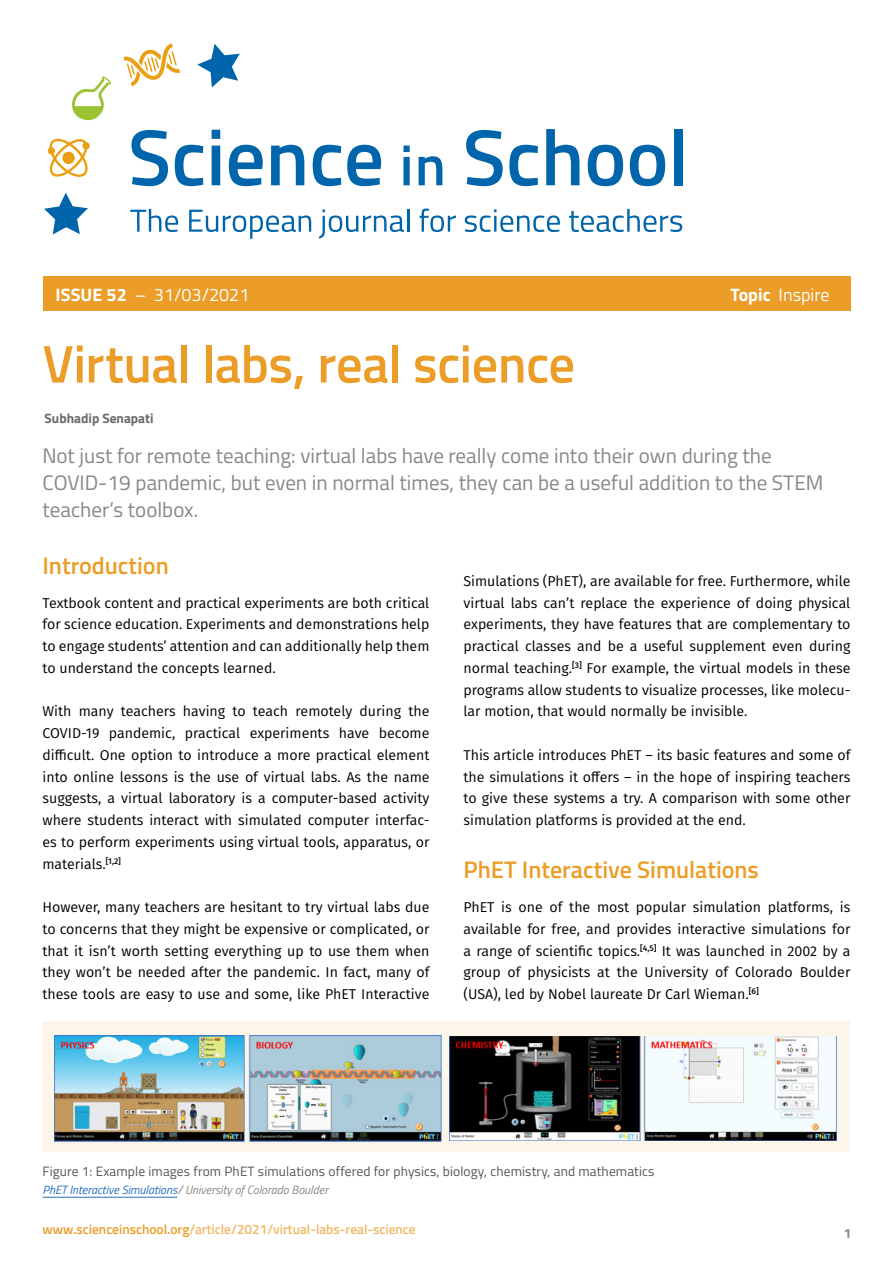
<style>
.page{position:relative;width:893px;height:1263px;background:#fff}
.page>*{position:absolute;margin:0;border:0;box-sizing:border-box;transform-origin:0 0}
.Heading_1{font:600 52.95px "Titillium Web";letter-spacing:-.01em;color:#eb9d28}
.Heading_2{font:600 24px "Titillium Web";color:#eb9d28}
.Teaser{font:21px/27px "Titillium Web";color:#878786}
.Issue{font:18px "Titillium Web";color:#fff}
.copy_FIRA{font:14.25px/21.8px "Fira Sans";color:#000;text-align:justify}
.t1{font:13.5px "Titillium Web";letter-spacing:.01em;color:#565656}
.t2{font:600 13.5px "Titillium Web";color:#f0b864}
.Author{font:700 13.5px "Titillium Web";color:#6a6a69}
.t3{font:700 13.5px "Titillium Web";color:#878786}
.Credit{font:italic 12px "Titillium Web";color:#878786}
.s1{font-weight:700}
.s2{color:#256fc1}
.s3{color:#eb9d28}
</style>
<div class="page">
<svg style="left:197px;top:44px;width:43px;height:44px"></svg>
<svg style="left:72px;top:76px;width:39px;height:45px"></svg>
<svg style="left:131px;top:130px;width:37px;height:56px"></svg>
<svg style="left:175px;top:145px;width:28px;height:41px"></svg>
<svg style="left:212px;top:130px;width:8px;height:55px"></svg>
<svg style="left:229px;top:145px;width:34px;height:41px"></svg>
<svg style="left:271px;top:145px;width:33px;height:40px"></svg>
<svg style="left:313px;top:145px;width:28px;height:41px"></svg>
<svg style="left:347px;top:145px;width:34px;height:41px"></svg>
<svg style="left:403px;top:146px;width:7px;height:39px"></svg>
<svg style="left:419px;top:156px;width:23px;height:29px"></svg>
<svg style="left:466px;top:130px;width:37px;height:56px"></svg>
<svg style="left:509px;top:145px;width:29px;height:41px"></svg>
<svg style="left:546px;top:129px;width:33px;height:56px"></svg>
<svg style="left:588px;top:145px;width:35px;height:41px"></svg>
<svg style="left:630px;top:145px;width:35px;height:41px"></svg>
<div style="left:674px;top:129px;width:9px;height:56px;background:#0065ab"></div>
<svg style="left:130px;top:209px;width:48px;height:23px"></svg>
<svg style="left:189px;top:210px;width:122px;height:29px"></svg>
<svg style="left:319px;top:209px;width:85px;height:30px"></svg>
<hr style="left:407px;top:209px;width:2px;height:23px;background:#0065ab">
<svg style="left:420px;top:209px;width:36px;height:23px"></svg>
<svg style="left:465px;top:209px;width:95px;height:23px"></svg>
<svg style="left:569px;top:209px;width:113px;height:23px"></svg>
<svg style="left:124px;top:43px;width:56px;height:43px"></svg>
<svg style="left:44px;top:193px;width:44px;height:41px"></svg>
<svg style="left:47px;top:139px;width:43px;height:38px"></svg>
<div style="left:43px;top:1021px;width:807px;height:130px;background:#fcf5ea"></div>
<div style="left:43px;top:276px;width:807px;height:35px;background:#eb9d28"></div>
<img style="left:54px;top:1036px;width:387px;height:106px">
<img style="left:449px;top:1036px;width:387px;height:104px">
<hr style="left:43px;top:1197px;width:134px;height:1px;background:#256fc1">
<p class="Issue" style="left:55px;top:282px;width:196px"><span class="s1">ISSUE 52</span> – 31/03/2021</p>
<p class="Issue" style="left:730px;top:282px;width:101px"><span class="s1">Topic</span> Inspire</p>
<p class="Heading_1" style="left:43px;top:324px;width:534px">Virtual labs, real science</p>
<p class="Author" style="left:45px;top:408px;width:110px">Subhadip Senapati</p>
<p class="Teaser" style="left:43px;top:441px;width:783px">Not just for remote teaching: virtual labs have really come into their own during the<br>COVID-19 pandemic, but even in normal times, they can be a useful addition to the STEM teacher’s toolbox.</p>
<p class="Heading_2" style="left:43px;top:547px;width:128px">Introduction</p>
<p class="copy_FIRA" style="left:43px;top:591px;width:388px">Textbook content and practical experiments are both critical for science education. Experiments and demonstrations help to engage students’ attention and can additionally help them to understand the concepts learned.</p>
<p class="copy_FIRA" style="left:43px;top:700px;width:388px">With many teachers having to teach remotely during the COVID-19 pandemic, practical experiments have become difficult. One option to introduce a more practical element into online lessons is the use of virtual labs. As the name suggests, a virtual laboratory is a computer-based activity where students interact with simulated computer interfac&shy;es to perform experiments using virtual tools, apparatus, or materials.<sup>[1,2]</sup></p>
<p class="copy_FIRA" style="left:43px;top:896px;width:388px">However, many teachers are hesitant to try virtual labs due to concerns that they might be expensive or complicated, or that it isn’t worth setting everything up to use them when they won’t be needed after the pandemic. In fact, many of these tools are easy to use and some, like PhET Interactive</p>
<p class="copy_FIRA" style="left:463px;top:570px;width:388px">Simulations (PhET), are available for free. Furthermore, while virtual labs can’t replace the experience of doing physical experiments, they have features that are complementary to practical classes and be a useful supplement even during normal teaching.<sup>[3]</sup> For example, the virtual models in these programs allow students to visualize processes, like molecu&shy;lar motion, that would normally be invisible.</p>
<p class="copy_FIRA" style="left:463px;top:744px;width:388px">This article introduces PhET – its basic features and some of the simulations it offers – in the hope of inspiring teachers to give these systems a try. A comparison with some other simulation platforms is provided at the end.</p>
<p class="Heading_2" style="left:463px;top:852px;width:297px">PhET Interactive Simulations</p>
<p class="copy_FIRA" style="left:463px;top:896px;width:388px">PhET is one of the most popular simulation platforms, is available for free, and provides interactive simulations for a range of scientific topics.<sup>[4,5]</sup> It was launched in 2002 by a group of physicists at the University of Colorado Boulder (USA), led by Nobel laureate Dr Carl Wieman.<sup>[6]</sup></p>
<p class="t1" style="left:43px;top:1161px;width:613px">Figure 1: Example images from PhET simulations offered for physics, biology, chemistry, and mathematics</p>
<p class="Credit" style="left:43px;top:1181px;width:287px"><span class="s2">PhET Interactive Simulations</span>/ University of Colorado Boulder</p>
<p class="t2" style="left:43px;top:1219px;width:375px"><span class="s3">www.scienceinschool.org</span>/article/2021/virtual-labs-real-science</p>
<p class="t3" style="left:844px;top:1223px;width:9px">1</p>
</div>
